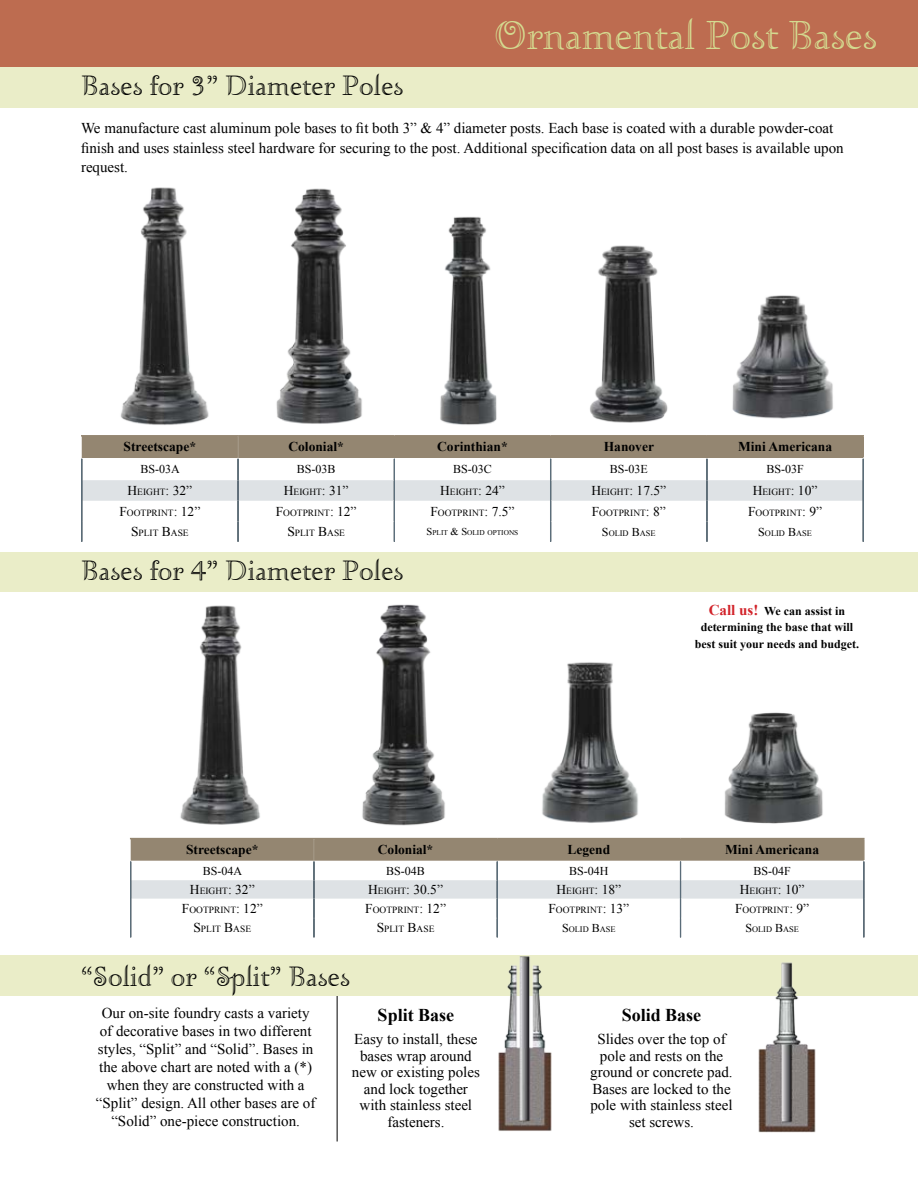
<style>
.page{position:relative;width:918px;height:1188px;background:#fff}
.page>*{position:absolute;margin:0;border:0;box-sizing:border-box;transform-origin:0 0}
.t1{font:39px "Zephyr Openface";color:#d4db90}
.t2{font:27px "Zephyr Openface";color:#000}
.t3{font:700 18px "Times New Roman";color:#000}
.t4{font:15px/16.5px "Times New Roman";color:#000;text-align:center}
.t5{font:13.5px "Times New Roman";color:#000}
.t6{font:700 13.5px "Times New Roman";color:#000}
.t7{font:700 12px/16.5px "Times New Roman";color:#000;text-align:center}
.t8{font:12px "Times New Roman";color:#000}
.t9{font:9.45px "Times New Roman";color:#000}
.t10{font:8.4px "Times New Roman";color:#000}
.t11{font:7.35px "Times New Roman";color:#000}
.s1{font-size:9.45px}
.s2{font-size:13.5px}
.s3{font-size:10.5px}
.s4{font-size:12px}
.s5{font-size:15px;color:#d2232a}
</style>
<div class="page">
<hr style="left:337px;top:993px;width:1px;height:149px;background:#000">
<div style="left:0;top:0;width:918px;height:68px;background:#bd6c50"></div>
<div style="left:0;top:955px;width:918px;height:41px;background:#eaedc8"></div>
<div style="left:0;top:552px;width:918px;height:40px;background:#eaedc8"></div>
<div style="left:0;top:67px;width:918px;height:41px;background:#eaedc8"></div>
<img style="left:758px;top:962px;width:58px;height:171px">
<img style="left:498px;top:956px;width:54px;height:175px">
<hr style="left:81px;top:435px;width:157px;height:2px;background:#948671">
<hr style="left:238px;top:435px;width:156px;height:2px;background:#948671">
<hr style="left:394px;top:435px;width:157px;height:2px;background:#948671">
<hr style="left:551px;top:435px;width:156px;height:2px;background:#948671">
<hr style="left:707px;top:435px;width:157px;height:2px;background:#948671">
<svg style="left:81px;top:436px;width:783px;height:106px"></svg>
<hr style="left:130px;top:838px;width:184px;height:1px;background:#948671">
<hr style="left:314px;top:838px;width:183px;height:1px;background:#948671">
<hr style="left:497px;top:838px;width:184px;height:1px;background:#948671">
<hr style="left:681px;top:838px;width:184px;height:1px;background:#948671">
<svg style="left:130px;top:839px;width:735px;height:98px"></svg>
<img style="left:276px;top:188px;width:86px;height:236px">
<img style="left:120px;top:187px;width:89px;height:238px">
<img style="left:440px;top:216px;width:57px;height:209px">
<img style="left:590px;top:245px;width:78px;height:178px">
<img style="left:732px;top:295px;width:101px;height:124px">
<img style="left:362px;top:604px;width:83px;height:222px">
<img style="left:180px;top:605px;width:80px;height:220px">
<img style="left:542px;top:662px;width:96px;height:161px">
<img style="left:724px;top:712px;width:99px;height:112px">
<h2 class="t2" style="left:81px;top:69px;width:324px">Bases for 3” Diameter Poles</h2>
<h1 class="t1" style="left:494px;top:11px;width:384px">Ornamental Post Bases</h1>
<p class="t4" style="left:81px;top:118px;width:764px;line-height:19.5px;text-align:left">We manufacture cast aluminum pole bases to fit both 3” &amp; 4” diameter posts. Each base is coated with a durable powder-coat finish and uses stainless steel hardware for securing to the post. Additional specification data on all post bases is available upon request.</p>
<p class="t6" style="left:124px;top:438px;width:74px">Streetscape*</p>
<p class="t6" style="left:288px;top:438px;width:57px">Colonial*</p>
<p class="t6" style="left:437px;top:438px;width:72px">Corinthian*</p>
<p class="t6" style="left:604px;top:438px;width:52px">Hanover</p>
<p class="t6" style="left:738px;top:438px;width:96px">Mini Americana</p>
<p class="t8" style="left:141px;top:461px;width:41px">BS-03A</p>
<p class="t8" style="left:297px;top:461px;width:40px">BS-03B</p>
<p class="t8" style="left:453px;top:461px;width:40px">BS-03C</p>
<p class="t8" style="left:610px;top:461px;width:39px">BS-03E</p>
<p class="t8" style="left:766px;top:461px;width:38px">BS-03F</p>
<p class="t5" style="left:128px;top:482px;width:66px">H<span class="s1">EIGHT</span> : 32”</p>
<p class="t5" style="left:284px;top:482px;width:66px">H<span class="s1">EIGHT</span> : 31”</p>
<p class="t5" style="left:440px;top:482px;width:66px">H<span class="s1">EIGHT</span> : 24”</p>
<p class="t5" style="left:591px;top:482px;width:76px">H<span class="s1">EIGHT</span> : 17.5”</p>
<p class="t5" style="left:753px;top:482px;width:66px">H<span class="s1">EIGHT</span> : 10”</p>
<p class="t9" style="left:119px;top:506px;width:82px"><span class="s2">F</span>OOTPRINT<span class="s2">: 12”</span></p>
<p class="t9" style="left:276px;top:506px;width:82px"><span class="s2">F</span>OOTPRINT<span class="s2">: 12”</span></p>
<p class="t9" style="left:430px;top:506px;width:86px"><span class="s2">F</span>OOTPRINT<span class="s2">: 7.5”</span></p>
<p class="t9" style="left:592px;top:506px;width:76px"><span class="s2">F</span>OOTPRINT<span class="s2">: 8”</span></p>
<p class="t9" style="left:748px;top:506px;width:76px"><span class="s2">F</span>OOTPRINT<span class="s2">: 9”</span></p>
<p class="t9" style="left:131px;top:527px;width:59px"><span class="s2">S</span>PLIT <span class="s2">B</span>ASE</p>
<p class="t9" style="left:287px;top:527px;width:59px"><span class="s2">S</span>PLIT <span class="s2">B</span>ASE</p>
<p class="t11" style="left:427px;top:528px;width:92px"><span class="s3">S</span>PLIT <span class="s3">&amp; S</span>OLID OPTIONS</p>
<p class="t10" style="left:602px;top:527px;width:55px"><span class="s4">S</span>OLID <span class="s4">B</span>ASE</p>
<p class="t10" style="left:758px;top:527px;width:55px"><span class="s4">S</span>OLID <span class="s4">B</span>ASE</p>
<h2 class="t2" style="left:81px;top:553px;width:324px">Bases for 4” Diameter Poles</h2>
<p class="t7" style="left:695px;top:602px;width:166px"><span class="s5">Call us!</span> We can assist in determining the base that will best suit your needs and budget.</p>
<p class="t6" style="left:186px;top:840px;width:74px">Streetscape*</p>
<p class="t6" style="left:378px;top:840px;width:57px">Colonial*</p>
<p class="t6" style="left:568px;top:840px;width:44px">Legend</p>
<p class="t6" style="left:725px;top:840px;width:96px">Mini Americana</p>
<p class="t8" style="left:203px;top:863px;width:41px">BS-04A</p>
<p class="t8" style="left:386px;top:863px;width:40px">BS-04B</p>
<p class="t8" style="left:569px;top:863px;width:41px">BS-04H</p>
<p class="t8" style="left:753px;top:863px;width:38px">BS-04F</p>
<p class="t5" style="left:190px;top:881px;width:66px">H<span class="s1">EIGHT</span> : 32”</p>
<p class="t5" style="left:368px;top:881px;width:76px">H<span class="s1">EIGHT</span> : 30.5”</p>
<p class="t5" style="left:557px;top:881px;width:66px">H<span class="s1">EIGHT</span> : 18”</p>
<p class="t5" style="left:740px;top:881px;width:66px">H<span class="s1">EIGHT</span> : 10”</p>
<p class="t9" style="left:182px;top:903px;width:82px"><span class="s2">F</span>OOTPRINT<span class="s2">: 12”</span></p>
<p class="t9" style="left:365px;top:903px;width:82px"><span class="s2">F</span>OOTPRINT<span class="s2">: 12”</span></p>
<p class="t9" style="left:548px;top:903px;width:82px"><span class="s2">F</span>OOTPRINT<span class="s2">: 13”</span></p>
<p class="t9" style="left:735px;top:903px;width:76px"><span class="s2">F</span>OOTPRINT<span class="s2">: 9”</span></p>
<p class="t9" style="left:193px;top:923px;width:59px"><span class="s2">S</span>PLIT <span class="s2">B</span>ASE</p>
<p class="t9" style="left:377px;top:923px;width:59px"><span class="s2">S</span>PLIT <span class="s2">B</span>ASE</p>
<p class="t10" style="left:562px;top:923px;width:55px"><span class="s4">S</span>OLID <span class="s4">B</span>ASE</p>
<p class="t10" style="left:745px;top:923px;width:55px"><span class="s4">S</span>OLID <span class="s4">B</span>ASE</p>
<h2 class="t2" style="left:81px;top:959px;width:270px">“Solid” or “Split” Bases</h2>
<p class="t4" style="left:96px;top:1004px;width:221px;line-height:18px">Our on-site foundry casts a variety of decorative bases in two different styles, “Split” and “Solid”. Bases in the above chart are noted with a (*) when they are constructed with a “Split” design. All other bases are of “Solid” one-piece construction.</p>
<p class="t3" style="left:378px;top:1003px;width:78px">Split Base</p>
<p class="t4" style="left:352px;top:1031px;width:129px">Easy to install, these bases wrap around new or existing poles and lock together with stainless steel fasteners.</p>
<p class="t3" style="left:622px;top:1003px;width:81px">Solid Base</p>
<p class="t4" style="left:590px;top:1031px;width:144px">Slides over the top of pole and rests on the ground or concrete pad.<br>Bases are locked to the pole with stainless steel set screws.</p>
</div>
